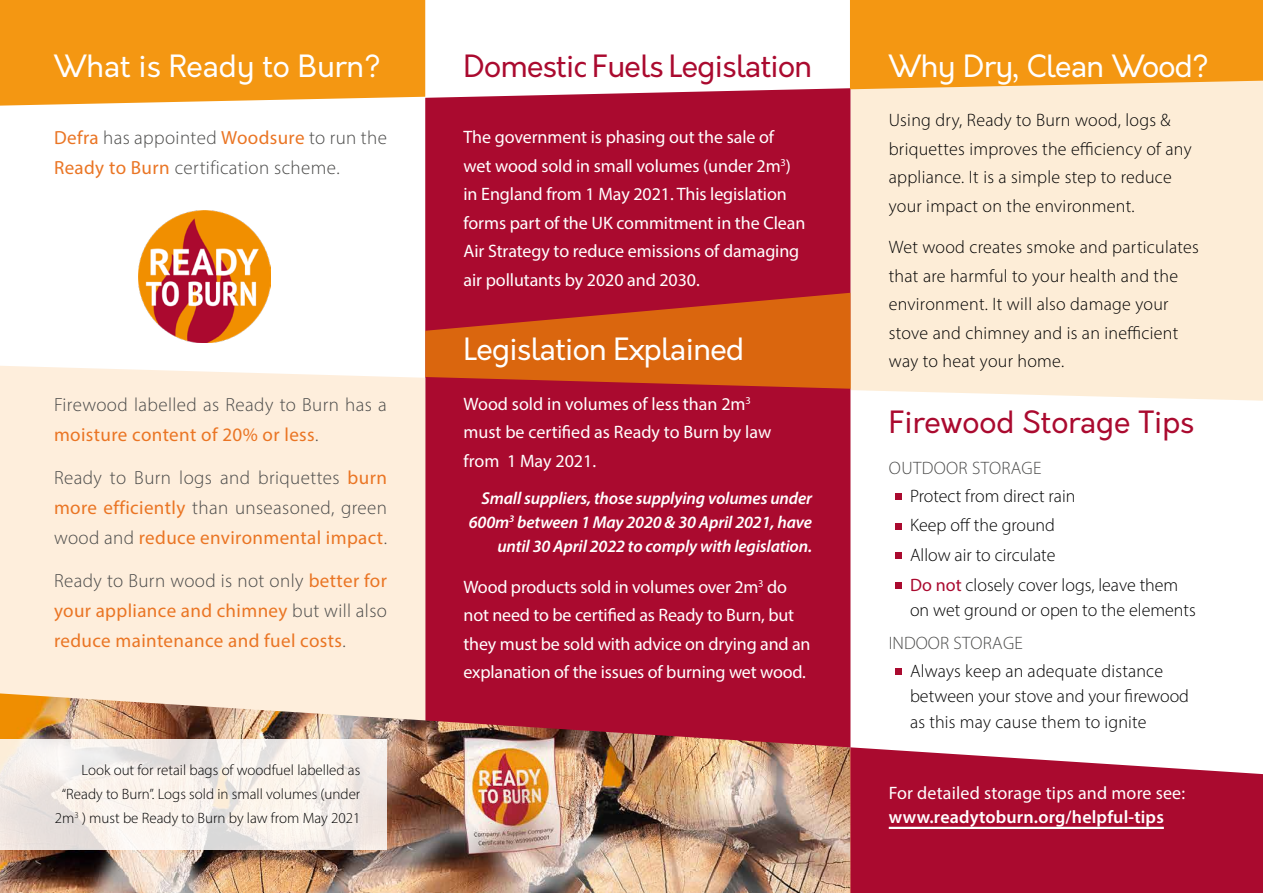
<style>
.page{position:relative;width:1263px;height:893px;background:#fff}
.page>*{position:absolute;margin:0;border:0;box-sizing:border-box;transform-origin:0 0}
.t1{font:45.9px "Verdana";color:#aa0a2f;scale:1.18 1}
.t2{font:30px "Orkney";letter-spacing:-.02em;color:#fff}
.t3{font:30px "Orkney";letter-spacing:-.02em;color:#aa0a2f}
.t4{font:30px "Orkney";color:#aa0a2f}
.t5{font:30px "Orkney";color:#fff}
.t6{font:300 19.05px/30px "Myriad Pro";letter-spacing:.02em;color:#4a4a49}
.t7{font:19.05px/30px "Myriad Pro";letter-spacing:.02em;color:#ea7524;text-align:justify}
.t8{font:300 18px/28.5px "Myriad Pro";letter-spacing:.01em;color:#000}
.t9{font:18px/28.5px "Myriad Pro";letter-spacing:-.005em;color:#fff}
.t10{font:600 18px "Myriad Pro";letter-spacing:.01em;color:#fff}
.t11{font:300 18px "Myriad Pro";letter-spacing:.02em;color:#4a4a49}
.t12{font:italic 600 17.25px/24px "Myriad Pro";letter-spacing:-.01em;color:#fff;text-align:right}
.t13{font:300 15px/24px "Myriad Pro";color:#000;text-align:right}
.s1{font-weight:400;color:#ea7524}
.s2{font-weight:300;color:#4a4a49}
.s3{font-weight:400;color:#aa0a2f}
</style>
<div class="page">
<div style="left:850px;top:89px;width:413px;height:313px;background:#fdedd7"></div>
<div style="left:425px;top:88px;width:425px;height:605px;background:#aa0a2f"></div>
<svg style="left:425px;top:293px;width:426px;height:96px"></svg>
<svg style="left:850px;top:747px;width:413px;height:146px;fill:#aa0a2f"></svg>
<div style="left:0;top:0;width:425px;height:106px;background:#f49712"></div>
<div style="left:850px;top:0;width:413px;height:89px;background:#f49712"></div>
<div style="left:0;top:366px;width:425px;height:327px;background:#feeedc"></div>
<img style="left:0;top:693px;width:850px;height:200px">
<hr style="left:889px;top:827px;width:275px;height:2px;background:#fff">
<svg style="left:0;top:740px;width:387px;height:110px;fill:#f7f0ea"></svg>
<img style="left:138px;top:211px;width:132px;height:132px">
<h2 class="t5" style="left:54px;top:46px;width:328px">What is Ready to Burn?</h2>
<p class="t6" style="left:54px;top:122px;width:334px"><span class="s1">Defra</span> has appointed <span class="s1">Woodsure</span> to run the<br><span class="s1">Ready to Burn</span> certification scheme.</p>
<p class="t6" style="left:54px;top:390px;width:334px">Firewood labelled as Ready to Burn has a <span class="s1">moisture content of 20% or less</span>.</p>
<p class="t6" style="left:54px;top:463px;width:334px;text-align:justify">Ready to Burn logs and briquettes <span class="s1">burn more efficiently</span> than unseasoned, green wood and <span class="s1">reduce environmental impact</span>.</p>
<p class="t7" style="left:54px;top:565px;width:334px"><span class="s2">Ready to Burn wood is not only</span> better for your appliance and chimney <span class="s2">but will also </span>reduce maintenance and fuel costs<span class="s2">.</span></p>
<p class="t13" style="left:55px;top:758px;width:307px">Look out for retail bags of woodfuel labelled as “Ready to Burn”. Logs sold in small volumes (under<br>2m<sup>3</sup> ) must be Ready to Burn by law from May 2021</p>
<h2 class="t3" style="left:463px;top:46px;width:350px">Domestic Fuels Legislation</h2>
<p class="t9" style="left:463px;top:123px;width:343px">The government is phasing out the sale of wet wood sold in small volumes (under 2m<sup>3</sup>) in England from 1 May 2021. This legislation forms part of the UK commitment in the Clean Air Strategy to reduce emissions of damaging air pollutants by 2020 and 2030.</p>
<h2 class="t2" style="left:463px;top:330px;width:282px">Legislation Explained</h2>
<p class="t9" style="left:463px;top:389px;width:309px">Wood sold in volumes of less than 2m<sup>3 </sup>must be certified as Ready to Burn by law from 1 May 2021.</p>
<p class="t12" style="left:469px;top:485px;width:345px">Small suppliers, those supplying volumes under<br>600m<sup>3</sup> between 1 May 2020 &amp; 30 April 2021, have until 30 April 2022 to comply with legislation.</p>
<p class="t9" style="left:463px;top:572px;width:349px">Wood products sold in volumes over 2m<sup>3</sup> do not need to be certified as Ready to Burn, but they must be sold with advice on drying and an explanation of the issues of burning wet wood.</p>
<h2 class="t2" style="left:889px;top:46px;width:322px">Why Dry, Clean Wood?</h2>
<p class="t8" style="left:889px;top:106px;width:304px">Using dry, Ready to Burn wood, logs &amp; briquettes improves the efficiency of any appliance. It is a simple step to reduce your impact on the environment.</p>
<p class="t8" style="left:889px;top:233px;width:312px">Wet wood creates smoke and particulates that are harmful to your health and the environment. It will also damage your stove and chimney and is an inefficient way to heat your home.</p>
<h2 class="t4" style="left:889px;top:402px;width:307px">Firewood Storage Tips</h2>
<p class="t11" style="left:889px;top:457px;width:154px">OUTDOOR STORAGE</p>
<h1 class="t1" style="left:889px;top:451px;width:18px">.</h1>
<p class="t8" style="left:910px;top:481px;width:167px">Protect from direct rain</p>
<h1 class="t1" style="left:889px;top:481px;width:18px">.</h1>
<p class="t8" style="left:910px;top:511px;width:146px">Keep off the ground</p>
<h1 class="t1" style="left:889px;top:511px;width:18px">.</h1>
<p class="t8" style="left:910px;top:541px;width:147px">Allow air to circulate</p>
<h1 class="t1" style="left:889px;top:540px;width:18px">.</h1>
<p class="t8" style="left:910px;top:572px;width:287px;line-height:25.5px"><span class="s3">Do not</span> closely cover logs, leave them on wet ground or open to the elements</p>
<p class="t11" style="left:889px;top:632px;width:136px">INDOOR STORAGE</p>
<h1 class="t1" style="left:889px;top:626px;width:18px">.</h1>
<p class="t8" style="left:910px;top:658px;width:281px;line-height:25.5px">Always keep an adequate distance between your stove and your firewood as this may cause them to ignite</p>
<p class="t9" style="left:889px;top:778px;width:298px">For detailed storage tips and more see:</p>
<p class="t10" style="left:889px;top:805px;width:277px">www.readytoburn.org/helpful-tips</p>
</div>
